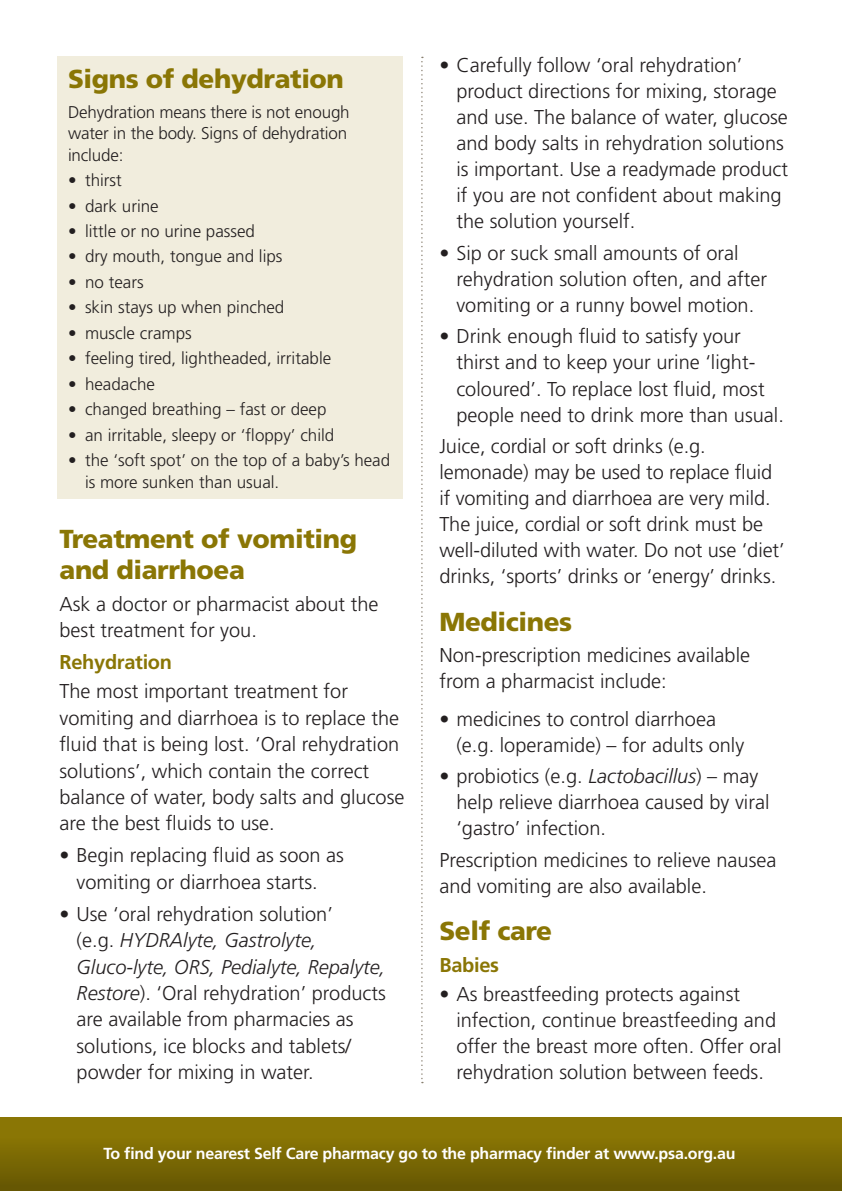
<style>
.page{position:relative;width:842px;height:1191px;background:#fff}
.page>*{position:absolute;margin:0;border:0;box-sizing:border-box;transform-origin:0 0}
.FC_Subhead_1{font:900 26px/30.4px "Frutiger LT Std";letter-spacing:-.015em;color:#8a7605}
.FC_Bullet__para{font:300 20px/26px "Frutiger LT Std";color:#231f20}
.FC_Body_text{font:300 20px/26px "Frutiger LT Std";color:#231f20}
.FC_Subhead_2{font:700 20px "Frutiger LT Std";letter-spacing:-.015em;color:#8a7605}
.FC_Bullet__para-2{font:300 17px/21.4px "Frutiger LT Std";color:#231f20}
.FC_Body_text-2{font:300 17px/21.4px "Frutiger LT Std";letter-spacing:-.01em;color:#231f20}
.FC_Body_text-3{font:700 16px "Frutiger LT Std";letter-spacing:-.015em;color:#fff}
.s1{font-style:italic}
</style>
<div class="page">
<div style="left:0;top:1117px;width:842px;height:74px;background:linear-gradient(to bottom,#927d05,#675803)"></div>
<svg style="left:421px;top:57px;width:2px;height:1026px"></svg>
<div style="left:57px;top:57px;width:346px;height:442px;background:#f1eddd"></div>
<p class="FC_Subhead_1" style="left:68px;top:63px;width:277px">Signs of dehydration</p>
<p class="FC_Body_text-2" style="left:68px;top:101px;width:283px">Dehydration means there is not enough water in the body. Signs of dehydration include:</p>
<p class="FC_Bullet__para-2" style="left:68px;top:170px;width:55px">• thirst</p>
<p class="FC_Bullet__para-2" style="left:68px;top:195px;width:92px">• dark urine</p>
<p class="FC_Bullet__para-2" style="left:68px;top:221px;width:189px">• little or no urine passed</p>
<p class="FC_Bullet__para-2" style="left:68px;top:246px;width:216px">• dry mouth, tongue and lips</p>
<p class="FC_Bullet__para-2" style="left:68px;top:272px;width:77px">• no tears</p>
<p class="FC_Bullet__para-2" style="left:68px;top:297px;width:218px">• skin stays up when pinched</p>
<p class="FC_Bullet__para-2" style="left:68px;top:322px;width:125px">• muscle cramps</p>
<p class="FC_Bullet__para-2" style="left:68px;top:348px;width:265px">• feeling tired, lightheaded, irritable</p>
<p class="FC_Bullet__para-2" style="left:68px;top:373px;width:88px">• headache</p>
<p class="FC_Bullet__para-2" style="left:68px;top:399px;width:260px">• changed breathing – fast or deep</p>
<p class="FC_Bullet__para-2" style="left:68px;top:424px;width:268px">• an irritable, sleepy or ‘floppy’ child</p>
<p class="FC_Bullet__para-2" style="left:85px;top:450px;width:307px;text-indent:-17px">• the ‘soft spot’ on the top of a baby’s head is more sunken than usual.</p>
<p class="FC_Subhead_1" style="left:60px;top:524px;width:299px">Treatment of vomiting and diarrhoea</p>
<p class="FC_Body_text" style="left:60px;top:591px;width:320px">Ask a doctor or pharmacist about the best treatment for you.</p>
<p class="FC_Subhead_2" style="left:60px;top:650px;width:114px">Rehydration</p>
<p class="FC_Body_text" style="left:60px;top:678px;width:346px">The most important treatment for vomiting and diarrhoea is to replace the fluid that is being lost. ‘Oral rehydration solutions’, which contain the correct balance of water, body salts and glucose are the best fluids to use.</p>
<p class="FC_Bullet__para" style="left:60px;top:842px;width:286px;text-align:center">• Begin replacing fluid as soon as vomiting or diarrhoea starts.</p>
<p class="FC_Bullet__para" style="left:77px;top:901px;width:311px;text-indent:-17px">• Use ‘oral rehydration solution’<br>(e.g. <span class="s1">HYDRAlyte, Gastrolyte, Gluco-lyte, ORS, Pedialyte, Repalyte, Restore</span>). ‘Oral rehydration’ products are available from pharmacies as solutions, ice blocks and tablets/ powder for mixing in water.</p>
<p class="FC_Bullet__para" style="left:456px;top:52px;width:333px;text-indent:-17px">• Carefully follow ‘oral rehydration’ product directions for mixing, storage and use. The balance of water, glucose and body salts in rehydration solutions is important. Use a readymade product if you are not confident about making the solution yourself.</p>
<p class="FC_Bullet__para" style="left:456px;top:240px;width:312px;text-indent:-17px">• Sip or suck small amounts of oral rehydration solution often, and after vomiting or a runny bowel motion.</p>
<p class="FC_Bullet__para" style="left:456px;top:324px;width:329px;text-indent:-17px">• Drink enough fluid to satisfy your thirst and to keep your urine ‘light&shy;coloured’. To replace lost fluid, most people need to drink more than usual.</p>
<p class="FC_Body_text" style="left:439px;top:433px;width:347px">Juice, cordial or soft drinks (e.g. lemonade) may be used to replace fluid if vomiting and diarrhoea are very mild.<br>The juice, cordial or soft drink must be well-diluted with water. Do not use ‘diet’ drinks, ‘sports’ drinks or ‘energy’ drinks.</p>
<p class="FC_Subhead_1" style="left:439px;top:606px;width:134px">Medicines</p>
<p class="FC_Body_text" style="left:439px;top:642px;width:312px">Non-prescription medicines available from a pharmacist include:</p>
<p class="FC_Bullet__para" style="left:456px;top:706px;width:289px;text-indent:-17px">• medicines to control diarrhoea (e.g. loperamide) – for adults only</p>
<p class="FC_Bullet__para" style="left:456px;top:764px;width:314px;text-indent:-17px">• probiotics (e.g. <span class="s1">Lactobacillus</span>) – may help relieve diarrhoea caused by viral ‘gastro’ infection.</p>
<p class="FC_Body_text" style="left:439px;top:847px;width:339px">Prescription medicines to relieve nausea and vomiting are also available.</p>
<p class="FC_Subhead_1" style="left:439px;top:916px;width:114px">Self care</p>
<p class="FC_Subhead_2" style="left:439px;top:953px;width:61px">Babies</p>
<p class="FC_Bullet__para" style="left:456px;top:981px;width:327px;text-indent:-17px">• As breastfeeding protects against infection, continue breastfeeding and offer the breast more often. Offer oral rehydration solution between feeds.</p>
<p class="FC_Body_text-3" style="left:104px;top:1143px;width:633px">To find your nearest Self Care pharmacy go to the pharmacy finder at www.psa.org.au</p>
</div>
